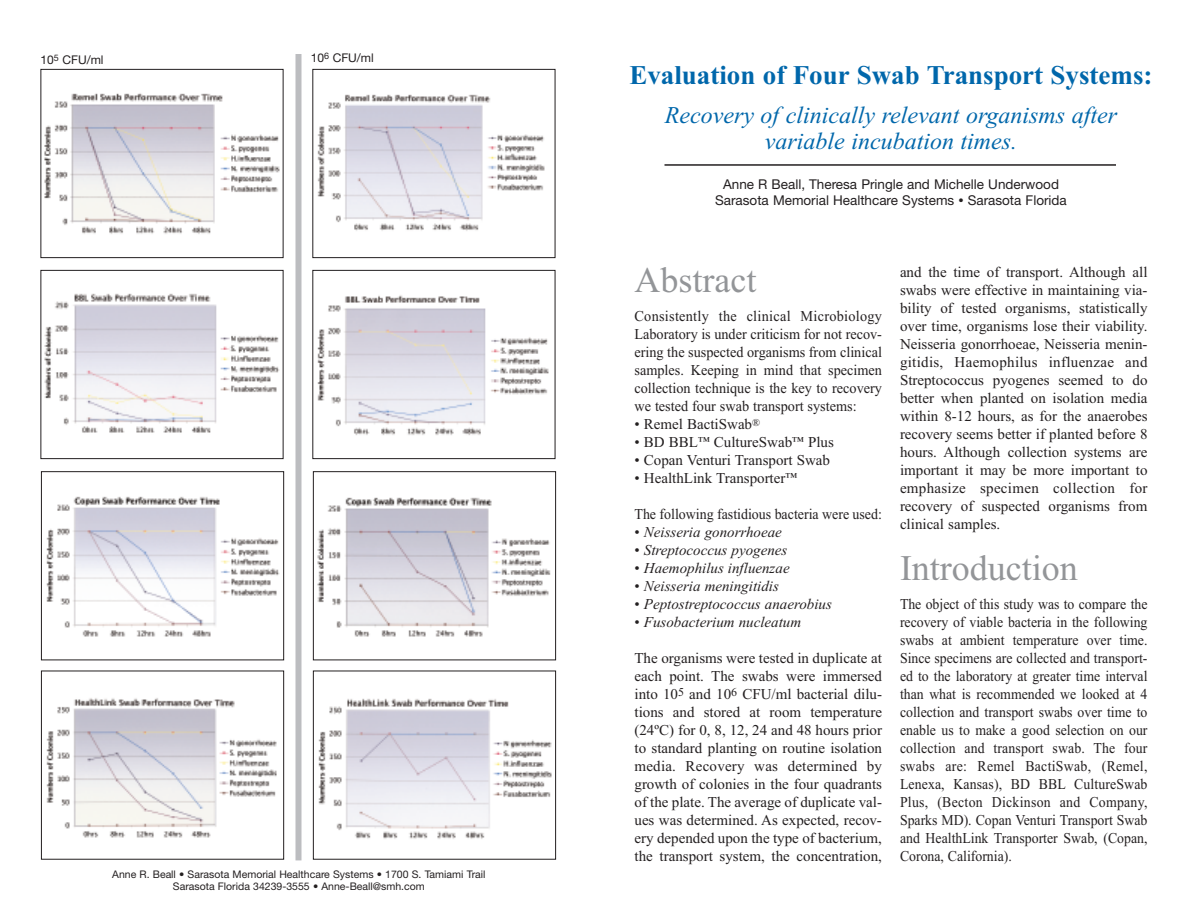
<style>
.page{position:relative;width:1188px;height:918px;background:#fff}
.page>*{position:absolute;margin:0;border:0;box-sizing:border-box;transform-origin:0 0}
.t1{font:36px "Times New Roman";color:#939598}
.t2{font:700 27px "Times New Roman";color:#0067ab}
.t3{font:italic 24px/25.5px "Times New Roman";color:#0067ab;text-align:center}
.t4{font:15px/18px "Times New Roman";color:#231f20;text-align:justify}
.t5{font:15px/18px "Times New Roman";color:#231f20;text-align:justify;scale:.92 1}
.t6{font:15px/18px "Times New Roman";color:#231f20;text-align:justify;scale:.95 1}
.t7{font:italic 15px "Times New Roman";color:#231f20}
.t8{font:15px "Times New Roman";color:#231f20;scale:.93 1}
.t9{font:13.5px/16.2px "Helvetica Neue LT Std";color:#231f20;text-align:center}
.t10{font:12px "Helvetica Neue LT Std";color:#231f20}
.t11{font:10.5px/12.6px "Helvetica Neue LT Std";color:#231f20;text-align:center}
.s1{font-size:10.5px}
.s2{font-size:12px}
</style>
<div class="page">
<hr style="left:664px;top:164px;width:452px;height:2px;background:#231f20">
<img style="left:317px;top:94px;width:228px;height:137px">
<div style="left:312px;top:69px;width:243px;height:189px;border:1px solid #231f20"></div>
<img style="left:317px;top:497px;width:234px;height:140px">
<div style="left:313px;top:471px;width:243px;height:189px;border:1px solid #231f20"></div>
<img style="left:318px;top:698px;width:234px;height:141px">
<div style="left:313px;top:671px;width:243px;height:189px;border:1px solid #231f20"></div>
<img style="left:317px;top:295px;width:232px;height:140px">
<div style="left:312px;top:270px;width:243px;height:189px;border:1px solid #231f20"></div>
<img style="left:44px;top:93px;width:236px;height:141px">
<div style="left:40px;top:69px;width:244px;height:189px;border:1px solid #231f20"></div>
<img style="left:46px;top:496px;width:234px;height:141px">
<div style="left:41px;top:471px;width:243px;height:189px;border:1px solid #231f20"></div>
<img style="left:46px;top:698px;width:231px;height:140px">
<div style="left:41px;top:671px;width:243px;height:189px;border:1px solid #231f20"></div>
<img style="left:44px;top:293px;width:236px;height:140px">
<div style="left:40px;top:270px;width:244px;height:189px;border:1px solid #231f20"></div>
<div style="left:296px;top:54px;width:6px;height:806px;background:#bcbdc0"></div>
<p class="t10" style="left:40px;top:55px;width:65px">10<sup>5</sup> CFU/ml</p>
<p class="t10" style="left:311px;top:53px;width:65px">10<sup>6</sup> CFU/ml</p>
<p class="t11" style="left:112px;top:869px;width:375px">Anne R. Beall • Sarasota Memorial Healthcare Systems • 1700 S. Tamiami Trail<br>Sarasota Florida 34239-3555 • Anne-Beall@smh.com</p>
<h2 class="t2" style="left:629px;top:59px;width:525px">Evaluation of Four Swab Transport Systems:</h2>
<h3 class="t3" style="left:665px;top:102px;width:454px">Recovery of clinically relevant organisms after variable incubation times.</h3>
<p class="t9" style="left:715px;top:177px;width:353px">Anne R Beall, Theresa Pringle and Michelle Underwood<br>Sarasota Memorial Healthcare Systems <span class="s1">•</span> Sarasota Florida</p>
<h1 class="t1" style="left:634px;top:258px;width:123px">Abstract</h1>
<p class="t6" style="left:634px;top:306px;width:262px">Consistently the clinical Microbiology Laboratory is under criticism for not recov&shy;ering the suspected organisms from clinical samples. Keeping in mind that specimen collection technique is the key to recovery we tested four swab transport systems:</p>
<p class="t4" style="left:634px;top:414px;width:127px">• Remel BactiSwab<sup>®</sup></p>
<p class="t4" style="left:634px;top:432px;width:201px">• BD BBL<span class="s2">™</span> CultureSwab<span class="s2">™</span> Plus</p>
<p class="t4" style="left:634px;top:450px;width:197px">• Copan Venturi Transport Swab</p>
<p class="t4" style="left:634px;top:468px;width:164px">• HealthLink Transporter<span class="s2">™</span></p>
<p class="t8" style="left:634px;top:505px;width:268px">The following fastidious bacteria were used:</p>
<p class="t7" style="left:634px;top:523px;width:149px">• Neisseria gonorrhoeae</p>
<p class="t7" style="left:634px;top:541px;width:154px">• Streptococcus pyogenes</p>
<p class="t7" style="left:634px;top:559px;width:157px">• Haemophilus influenzae</p>
<p class="t7" style="left:634px;top:577px;width:146px">• Neisseria meningitidis</p>
<p class="t7" style="left:634px;top:595px;width:199px">• Peptostreptococcus anaerobius</p>
<p class="t7" style="left:634px;top:613px;width:168px">• Fusobacterium nucleatum</p>
<p class="t4" style="left:634px;top:648px;width:249px">The organisms were tested in duplicate at each point. The swabs were immersed into 10<sup>5</sup> and 10<sup>6</sup> CFU/ml bacterial dilu&shy;tions and stored at room temperature (24ºC) for 0, 8, 12, 24 and 48 hours prior to standard planting on routine isolation media. Recovery was determined by growth of colonies in the four quadrants of the plate. The average of duplicate val&shy;ues was determined. As expected, recov&shy;ery depended upon the type of bacterium, the transport system, the concentration,</p>
<p class="t4" style="left:900px;top:263px;width:249px">and the time of transport. Although all swabs were effective in maintaining via&shy;bility of tested organisms, statistically over time, organisms lose their viability.<br>Neisseria gonorrhoeae, Neisseria menin&shy;gitidis, Haemophilus influenzae and Streptococcus pyogenes seemed to do better when planted on isolation media within 8-12 hours, as for the anaerobes recovery seems better if planted before 8 hours. Although collection systems are important it may be more important to emphasize specimen collection for recovery of suspected organisms from clinical samples.</p>
<h1 class="t1" style="left:900px;top:546px;width:179px">Introduction</h1>
<p class="t5" style="left:900px;top:594px;width:271px">The object of this study was to compare the recovery of viable bacteria in the following swabs at ambient temperature over time.<br>Since specimens are collected and transport&shy;ed to the laboratory at greater time interval than what is recommended we looked at 4 collection and transport swabs over time to enable us to make a good selection on our collection and transport swab. The four swabs are: Remel BactiSwab, (Remel, Lenexa, Kansas), BD BBL CultureSwab Plus, (Becton Dickinson and Company, Sparks MD). Copan Venturi Transport Swab and HealthLink Transporter Swab, (Copan, Corona, California).</p>
</div>
